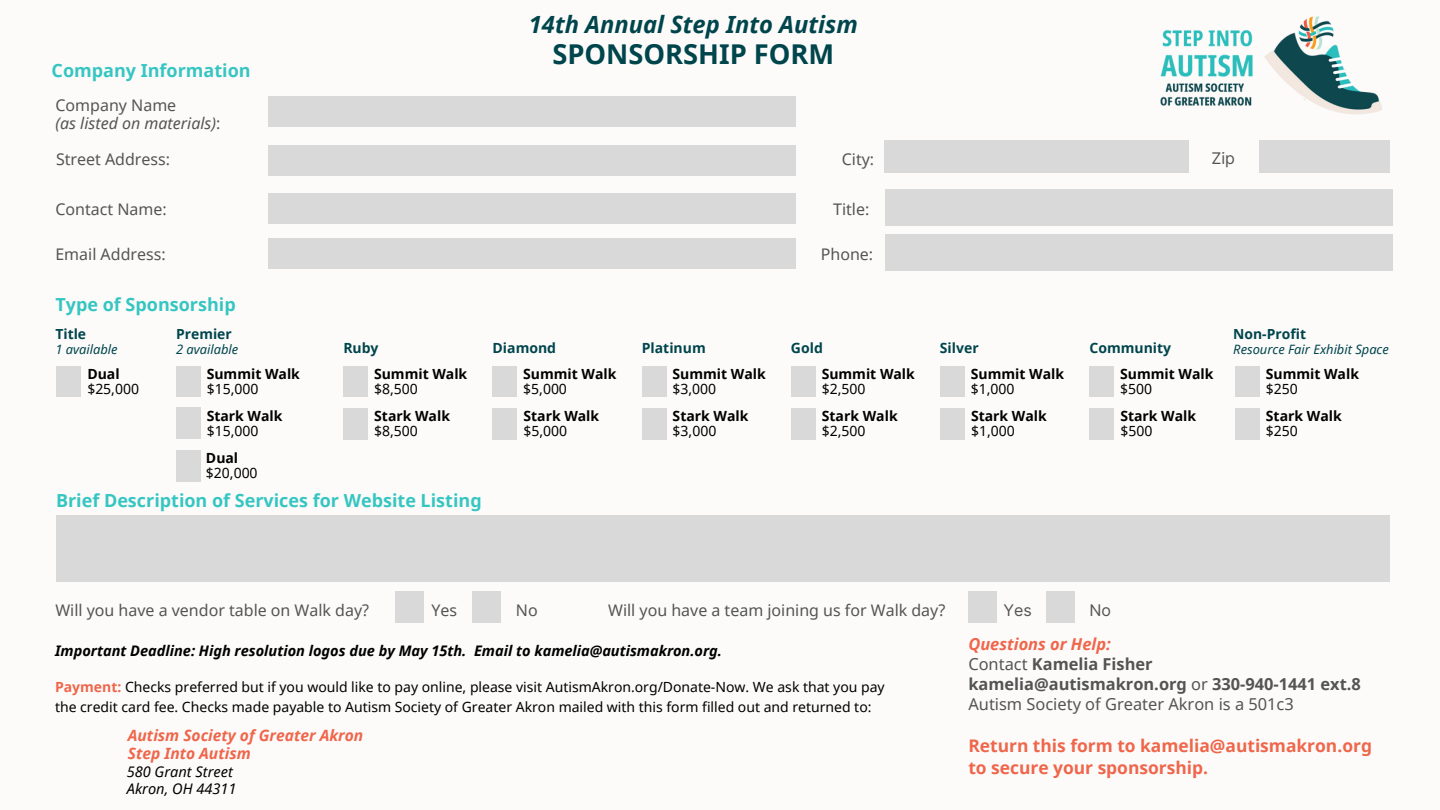
<style>
.page{position:relative;width:1440px;height:810px;background:#fcfbfa}
.page>*{position:absolute;margin:0;border:0;box-sizing:border-box;transform-origin:0 0}
.t1{font:700 27.3px "Noto Sans";color:#00454c}
.t2{font:italic 700 23.7px "Noto Sans";color:#00454c}
.t3{font:700 18px "Noto Sans";color:#36c6c2}
.t4{font:700 17.4px/21.7px "Noto Sans";color:#ef664b}
.t5{font:700 16.4px/20.2px "Noto Sans";color:#545454}
.t6{font:16px "Noto Sans";color:#545454}
.t7{font:italic 16px/18px "Noto Sans";color:#545454}
.t8{font:16px "Inter";color:#545454}
.t9{font:italic 700 15.6px/18px "Noto Sans";color:#ef664b}
.t10{font:italic 700 14.6px "Noto Sans";color:#000}
.t11{font:italic 14.6px "Noto Sans";color:#000}
.t12{font:14px/20.2px "Noto Sans";color:#000}
.t13{font:700 14px "Noto Sans";color:#000}
.t14{font:700 14px "Noto Sans";color:#00454c}
.t15{font:700 13.9px "Noto Sans";color:#00454c}
.t16{font:italic 12.9px "Noto Sans";color:#00454c}
.s1{font-style:normal}
.s2{font-weight:700;color:#ef664b}
.s3{font-style:italic;color:#ef664b}
.s4{font-weight:400}
</style>
<div class="page">
<div style="left:268px;top:96px;width:528px;height:31px;background:#d9d9d9"></div>
<div style="left:268px;top:193px;width:528px;height:31px;background:#d9d9d9"></div>
<div style="left:885px;top:190px;width:507px;height:36px;background:#d9d9d9"></div>
<div style="left:268px;top:145px;width:528px;height:31px;background:#d9d9d9"></div>
<div style="left:885px;top:140px;width:304px;height:33px;background:#d9d9d9"></div>
<div style="left:1259px;top:140px;width:130px;height:33px;background:#d9d9d9"></div>
<div style="left:268px;top:238px;width:528px;height:31px;background:#d9d9d9"></div>
<div style="left:885px;top:235px;width:507px;height:36px;background:#d9d9d9"></div>
<div style="left:56px;top:515px;width:1333px;height:67px;background:#d9d9d9"></div>
<div style="left:395px;top:591px;width:29px;height:31px;background:#d9d9d9"></div>
<div style="left:472px;top:591px;width:29px;height:31px;background:#d9d9d9"></div>
<div style="left:968px;top:591px;width:29px;height:31px;background:#d9d9d9"></div>
<div style="left:1046px;top:591px;width:28px;height:31px;background:#d9d9d9"></div>
<div style="left:56px;top:367px;width:25px;height:30px;background:#d9d9d9"></div>
<div style="left:176px;top:367px;width:25px;height:30px;background:#d9d9d9"></div>
<div style="left:176px;top:408px;width:25px;height:31px;background:#d9d9d9"></div>
<div style="left:343px;top:367px;width:25px;height:30px;background:#d9d9d9"></div>
<div style="left:343px;top:408px;width:25px;height:32px;background:#d9d9d9"></div>
<img style="left:1160px;top:16px;width:222px;height:99px">
<div style="left:176px;top:450px;width:25px;height:32px;background:#d9d9d9"></div>
<div style="left:493px;top:367px;width:24px;height:30px;background:#d9d9d9"></div>
<div style="left:493px;top:408px;width:24px;height:32px;background:#d9d9d9"></div>
<div style="left:642px;top:367px;width:25px;height:30px;background:#d9d9d9"></div>
<div style="left:642px;top:408px;width:25px;height:32px;background:#d9d9d9"></div>
<div style="left:791px;top:367px;width:25px;height:30px;background:#d9d9d9"></div>
<div style="left:791px;top:408px;width:25px;height:32px;background:#d9d9d9"></div>
<div style="left:940px;top:367px;width:25px;height:30px;background:#d9d9d9"></div>
<div style="left:940px;top:408px;width:25px;height:32px;background:#d9d9d9"></div>
<div style="left:1089px;top:367px;width:25px;height:30px;background:#d9d9d9"></div>
<div style="left:1089px;top:408px;width:25px;height:32px;background:#d9d9d9"></div>
<div style="left:1235px;top:367px;width:25px;height:30px;background:#d9d9d9"></div>
<div style="left:1235px;top:408px;width:25px;height:32px;background:#d9d9d9"></div>
<h2 class="t3" style="left:52px;top:58px;width:201px">Company Information</h2>
<p class="t7" style="left:56px;top:95px;width:166px"><span class="s1">Company Name<br></span>(as listed on materials)<span class="s1">:</span></p>
<h1 class="t2" style="left:529px;top:8px;width:330px">14th Annual Step Into Autism</h1>
<h1 class="t1" style="left:552px;top:35px;width:283px">SPONSORSHIP FORM</h1>
<h2 class="t6" style="left:842px;top:148px;width:34px">City:</h2>
<p class="t8" style="left:1212px;top:149px;width:25px">Zip</p>
<h5 class="t6" style="left:56px;top:148px;width:116px">Street Address:</h5>
<h5 class="t6" style="left:56px;top:198px;width:113px">Contact Name:</h5>
<h5 class="t6" style="left:833px;top:198px;width:38px">Title:</h5>
<p class="t6" style="left:55px;top:243px;width:112px">Email Address:</p>
<p class="t6" style="left:821px;top:243px;width:54px">Phone:</p>
<h5 class="t3" style="left:56px;top:291px;width:182px">Type of Sponsorship</h5>
<h5 class="t15" style="left:55px;top:324px;width:32px">Title</h5>
<h3 class="t16" style="left:55px;top:340px;width:64px">1 available</h3>
<h2 class="t15" style="left:176px;top:324px;width:57px">Premier</h2>
<p class="t16" style="left:176px;top:340px;width:64px">2 available</p>
<p class="t14" style="left:343px;top:339px;width:37px">Ruby</p>
<p class="t14" style="left:493px;top:339px;width:65px">Diamond</p>
<p class="t14" style="left:642px;top:339px;width:65px">Platinum</p>
<p class="t14" style="left:791px;top:339px;width:33px">Gold</p>
<p class="t14" style="left:940px;top:339px;width:40px">Silver</p>
<p class="t14" style="left:1089px;top:339px;width:83px">Community</p>
<p class="t15" style="left:1233px;top:324px;width:74px">Non-Profit</p>
<p class="t16" style="left:1233px;top:340px;width:157px">Resource Fair Exhibit Space</p>
<p class="t13" style="left:87px;top:364px;width:34px">Dual</p>
<p class="t12" style="left:87px;top:379px;width:53px">$25,000</p>
<p class="t13" style="left:207px;top:364px;width:95px">Summit Walk</p>
<p class="t12" style="left:207px;top:379px;width:53px">$15,000</p>
<p class="t13" style="left:374px;top:364px;width:95px">Summit Walk</p>
<p class="t12" style="left:374px;top:379px;width:45px">$8,500</p>
<p class="t13" style="left:523px;top:364px;width:95px">Summit Walk</p>
<p class="t12" style="left:523px;top:379px;width:45px">$5,000</p>
<p class="t13" style="left:673px;top:364px;width:95px">Summit Walk</p>
<p class="t12" style="left:673px;top:379px;width:45px">$3,000</p>
<p class="t13" style="left:822px;top:364px;width:95px">Summit Walk</p>
<p class="t12" style="left:822px;top:379px;width:45px">$2,500</p>
<p class="t13" style="left:971px;top:364px;width:95px">Summit Walk</p>
<h2 class="t12" style="left:971px;top:379px;width:45px">$1,000</h2>
<h5 class="t13" style="left:1120px;top:364px;width:95px">Summit Walk</h5>
<h5 class="t12" style="left:1120px;top:379px;width:33px">$500</h5>
<h4 class="t13" style="left:1266px;top:364px;width:95px">Summit Walk</h4>
<p class="t12" style="left:1266px;top:379px;width:33px">$250</p>
<p class="t13" style="left:207px;top:406px;width:77px">Stark Walk</p>
<p class="t12" style="left:207px;top:420px;width:53px">$15,000</p>
<p class="t13" style="left:374px;top:406px;width:77px">Stark Walk</p>
<p class="t12" style="left:374px;top:420px;width:45px">$8,500</p>
<p class="t13" style="left:523px;top:406px;width:77px">Stark Walk</p>
<p class="t12" style="left:523px;top:420px;width:45px">$5,000</p>
<p class="t13" style="left:673px;top:406px;width:77px">Stark Walk</p>
<p class="t12" style="left:673px;top:420px;width:45px">$3,000</p>
<p class="t13" style="left:822px;top:406px;width:77px">Stark Walk</p>
<p class="t12" style="left:822px;top:420px;width:45px">$2,500</p>
<p class="t13" style="left:971px;top:406px;width:77px">Stark Walk</p>
<p class="t12" style="left:971px;top:420px;width:45px">$1,000</p>
<h5 class="t13" style="left:1120px;top:406px;width:77px">Stark Walk</h5>
<h5 class="t12" style="left:1120px;top:420px;width:33px">$500</h5>
<h5 class="t13" style="left:1266px;top:406px;width:77px">Stark Walk</h5>
<h5 class="t12" style="left:1266px;top:420px;width:33px">$250</h5>
<p class="t13" style="left:206px;top:448px;width:34px">Dual</p>
<p class="t12" style="left:206px;top:462px;width:53px">$20,000</p>
<p class="t3" style="left:56px;top:487px;width:427px">Brief Description of Services for Website Listing</p>
<h6 class="t6" style="left:55px;top:599px;width:315px">Will you have a vendor table on Walk day?</h6>
<h6 class="t6" style="left:432px;top:599px;width:27px">Yes</h6>
<h6 class="t6" style="left:516px;top:599px;width:23px">No</h6>
<p class="t6" style="left:608px;top:599px;width:339px">Will you have a team joining us for Walk day?</p>
<p class="t8" style="left:1004px;top:601px;width:30px">Yes</p>
<h6 class="t8" style="left:1089px;top:601px;width:23px">No</h6>
<h5 class="t10" style="left:55px;top:640px;width:668px">Important Deadline: High resolution logos due by May 15th. Email to kamelia@autismakron.org.</h5>
<h5 class="t12" style="left:55px;top:677px;width:831px"><span class="s2">Payment:</span> Checks preferred but if you would like to pay online, please visit AutismAkron.org/Donate-Now. We ask that you pay the credit card fee. Checks made payable to Autism Society of Greater Akron mailed with this form filled out and returned to:</h5>
<h5 class="t9" style="left:128px;top:726px;width:237px">Autism Society of Greater Akron<br>Step Into Autism</h5>
<h5 class="t11" style="left:127px;top:761px;width:108px">580 Grant Street</h5>
<h5 class="t11" style="left:127px;top:778px;width:111px">Akron, OH 44311</h5>
<h6 class="t5" style="left:968px;top:633px;width:394px"><span class="s3">Questions or Help:<br></span><span class="s4">Contact</span> Kamelia Fisher kamelia@autismakron.org <span class="s4">or</span> 330-940-1441 ext.8<br><span class="s4">Autism Society of Greater Akron is a 501c3</span></h6>
<h6 class="t4" style="left:968px;top:735px;width:405px">Return this form to kamelia@autismakron.org to secure your sponsorship.</h6>
</div>
